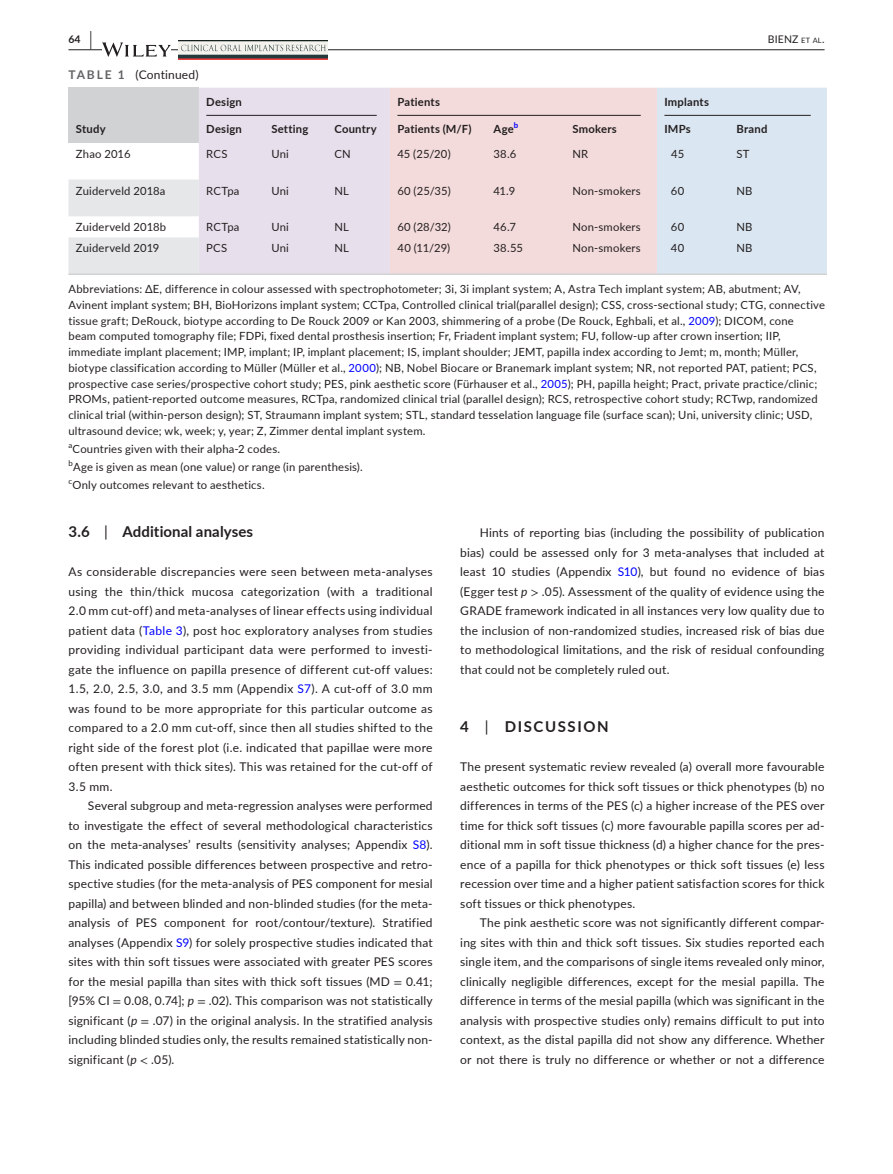
<style>
.page{position:relative;width:893px;height:1174px;background:#fff}
.page>*{position:absolute;margin:0;border:0;box-sizing:border-box;transform-origin:0 0}
.t1{font:700 15px "Lato";letter-spacing:.01em;color:#231f20}
.t2{font:700 15px "Lato";letter-spacing:.11em;color:#231f20}
.t3{font:12px/19.5px "Lato";letter-spacing:.015em;color:#231f20;text-align:justify}
.t4{font:11.25px/15.8px "Lato";letter-spacing:.015em;color:#231f20}
.t5{font:700 11.25px "Lato";letter-spacing:.02em;color:#231f20}
.t6{font:10.5px "Lato";letter-spacing:.015em;color:#231f20}
.t7{font:700 10.5px "Lato";color:#231f20}
.t8{font:7.8px "Lato";color:#231f20}
.t9{font:700 7.8px "Lato";color:#00f}
.s1{font-size:19.5px}
.s2{font-size:7.35px}
.s3{font-weight:700;color:#636366}
.s4{color:#00f}
.s5{font-weight:400}
.s6{font-family:"STIX"}
.s7{font-style:italic}
</style>
<div class="page">
<hr style="left:68px;top:49px;width:756px;height:1px;background:#231f20">
<svg style="left:102px;top:42px;width:69px;height:15px"></svg>
<img style="left:178px;top:40px;width:149px;height:19px">
<div style="left:390px;top:88px;width:267px;height:185px;background:#f4dbdb"></div>
<div style="left:657px;top:88px;width:170px;height:185px;background:#dae6f1"></div>
<svg style="left:68px;top:88px;width:322px;height:185px;background:#e7e3ea"></svg>
<hr style="left:68px;top:273px;width:131px;height:2px;background:#d1d2d4">
<hr style="left:199px;top:273px;width:65px;height:2px;background:#d1d2d4">
<hr style="left:264px;top:273px;width:63px;height:2px;background:#d1d2d4">
<hr style="left:327px;top:273px;width:63px;height:2px;background:#d1d2d4">
<hr style="left:390px;top:273px;width:96px;height:2px;background:#d1d2d4">
<hr style="left:486px;top:273px;width:79px;height:2px;background:#d1d2d4">
<hr style="left:565px;top:273px;width:92px;height:2px;background:#d1d2d4">
<hr style="left:657px;top:273px;width:72px;height:2px;background:#d1d2d4">
<hr style="left:729px;top:273px;width:164px;height:2px;background:#d1d2d4">
<hr style="left:206px;top:115px;width:171px;height:1px;background:#231f20">
<hr style="left:397px;top:115px;width:244px;height:1px;background:#231f20">
<hr style="left:664px;top:115px;width:147px;height:1px;background:#231f20">
<div style="left:827px;top:68px;width:66px;height:391px;background:#fff"></div>
<p class="t7" style="left:68px;top:31px;width:25px">64 <span class="s1">|</span></p>
<p class="t6" style="left:768px;top:31px;width:58px">BIENZ <span class="s2">et al</span>.</p>
<p class="t3" style="left:68px;top:64px;width:132px"><span class="s3">TABLE 1</span> (Continued)</p>
<p class="t5" style="left:76px;top:121px;width:31px">Study</p>
<p class="t5" style="left:206px;top:94px;width:37px">Design</p>
<p class="t5" style="left:397px;top:94px;width:44px">Patients</p>
<p class="t5" style="left:664px;top:94px;width:46px">Implants</p>
<p class="t5" style="left:206px;top:121px;width:37px">Design</p>
<p class="t5" style="left:271px;top:121px;width:38px">Setting</p>
<p class="t5" style="left:334px;top:121px;width:44px">Country</p>
<p class="t5" style="left:397px;top:121px;width:76px">Patients (M/F)</p>
<p class="t5" style="left:493px;top:121px;width:22px">Age</p>
<p class="t9" style="left:514px;top:120px;width:6px">b</p>
<p class="t5" style="left:572px;top:121px;width:46px">Smokers</p>
<p class="t5" style="left:664px;top:121px;width:28px">IMPs</p>
<p class="t5" style="left:736px;top:121px;width:32px">Brand</p>
<p class="t4" style="left:76px;top:145px;width:56px">Zhao 2016</p>
<p class="t4" style="left:206px;top:145px;width:23px">RCS</p>
<p class="t4" style="left:271px;top:145px;width:19px">Uni</p>
<p class="t4" style="left:334px;top:145px;width:18px">CN</p>
<p class="t4" style="left:397px;top:145px;width:55px">45 (25/20)</p>
<p class="t4" style="left:493px;top:145px;width:25px">38.6</p>
<p class="t4" style="left:572px;top:145px;width:17px">NR</p>
<p class="t4" style="left:671px;top:145px;width:14px">45</p>
<p class="t4" style="left:736px;top:145px;width:15px">ST</p>
<p class="t4" style="left:76px;top:182px;width:91px">Zuiderveld 2018a</p>
<p class="t4" style="left:206px;top:182px;width:35px">RCTpa</p>
<p class="t4" style="left:271px;top:182px;width:19px">Uni</p>
<p class="t4" style="left:334px;top:182px;width:16px">NL</p>
<p class="t4" style="left:397px;top:182px;width:55px">60 (25/35)</p>
<p class="t4" style="left:493px;top:182px;width:23px">41.9</p>
<p class="t4" style="left:572px;top:182px;width:70px">Non-smokers</p>
<p class="t4" style="left:671px;top:182px;width:15px">60</p>
<p class="t4" style="left:736px;top:182px;width:18px">NB</p>
<p class="t4" style="left:76px;top:219px;width:92px">Zuiderveld 2018b</p>
<p class="t4" style="left:206px;top:219px;width:35px">RCTpa</p>
<p class="t4" style="left:271px;top:219px;width:19px">Uni</p>
<p class="t4" style="left:334px;top:219px;width:16px">NL</p>
<p class="t4" style="left:397px;top:219px;width:55px">60 (28/32)</p>
<p class="t4" style="left:493px;top:219px;width:24px">46.7</p>
<p class="t4" style="left:572px;top:219px;width:70px">Non-smokers</p>
<p class="t4" style="left:671px;top:219px;width:15px">60</p>
<p class="t4" style="left:736px;top:219px;width:18px">NB</p>
<p class="t4" style="left:76px;top:240px;width:85px">Zuiderveld 2019</p>
<p class="t4" style="left:206px;top:240px;width:23px">PCS</p>
<p class="t4" style="left:271px;top:240px;width:19px">Uni</p>
<p class="t4" style="left:334px;top:240px;width:16px">NL</p>
<p class="t4" style="left:397px;top:240px;width:54px">40 (11/29)</p>
<p class="t4" style="left:493px;top:240px;width:31px">38.55</p>
<p class="t4" style="left:572px;top:240px;width:70px">Non-smokers</p>
<p class="t4" style="left:671px;top:240px;width:15px">40</p>
<p class="t4" style="left:736px;top:240px;width:18px">NB</p>
<p class="t4" style="left:68px;top:280px;width:758px">Abbreviations: ∆E, difference in colour assessed with spectrophotometer; 3i, 3i implant system; A, Astra Tech implant system; AB, abutment; AV, Avinent implant system; BH, BioHorizons implant system; CCTpa, Controlled clinical trial(parallel design); CSS, cross-sectional study; CTG, connective tissue graft; DeRouck, biotype according to De Rouck 2009 or Kan 2003, shimmering of a probe (De Rouck, Eghbali, et al., <span class="s4">2009</span>); DICOM, cone<br>beam computed tomography file; FDPi, fixed dental prosthesis insertion; Fr, Friadent implant system; FU, follow-up after crown insertion; IIP, immediate implant placement; IMP, implant; IP, implant placement; IS, implant shoulder; JEMT, papilla index according to Jemt; m, month; Müller, biotype classification according to Müller (Müller et al., <span class="s4">2000</span>); NB, Nobel Biocare or Branemark implant system; NR, not reported PAT, patient; PCS, prospective case series/prospective cohort study; PES, pink aesthetic score (Fürhauser et al., <span class="s4">2005</span>); PH, papilla height; Pract, private practice/clinic; PROMs, patient-reported outcome measures, RCTpa, randomized clinical trial (parallel design); RCS, retrospective cohort study; RCTwp, randomized clinical trial (within-person design); ST, Straumann implant system; STL, standard tesselation language file (surface scan); Uni, university clinic; USD, ultrasound device; wk, week; y, year; Z, Zimmer dental implant system.</p>
<p class="t8" style="left:68px;top:439px;width:5px">a</p>
<p class="t4" style="left:73px;top:440px;width:209px">Countries given with their alpha-2 codes.</p>
<p class="t8" style="left:68px;top:457px;width:6px">b</p>
<p class="t4" style="left:73px;top:458px;width:291px">Age is given as mean (one value) or range (in parenthesis).</p>
<p class="t8" style="left:68px;top:475px;width:5px">c</p>
<p class="t4" style="left:72px;top:476px;width:194px">Only outcomes relevant to aesthetics.</p>
<p class="t1" style="left:68px;top:521px;width:186px">3.6 <span class="s5">|</span> Additional analyses</p>
<p class="t3" style="left:68px;top:561px;width:366px">As considerable discrepancies were seen between meta-analyses using the thin/thick mucosa categorization (with a traditional 2.0 mm cut-off) and meta-analyses of linear effects using individual patient data (<span class="s4">Table 3</span>), post hoc exploratory analyses from studies providing individual participant data were performed to investi&shy;gate the influence on papilla presence of different cut-off values:<br>1.5, 2.0, 2.5, 3.0, and 3.5 mm (Appendix <span class="s4">S7</span>). A cut-off of 3.0 mm was found to be more appropriate for this particular outcome as compared to a 2.0 mm cut-off, since then all studies shifted to the right side of the forest plot (i.e. indicated that papillae were more often present with thick sites). This was retained for the cut-off of 3.5 mm.</p>
<p class="t3" style="left:68px;top:795px;width:366px;text-indent:20px">Several subgroup and meta-regression analyses were performed to investigate the effect of several methodological characteristics on the meta-analyses’ results (sensitivity analyses; Appendix <span class="s4">S8</span>).<br>This indicated possible differences between prospective and retro&shy;spective studies (for the meta-analysis of PES component for mesial papilla) and between blinded and non-blinded studies (for the meta&shy;analysis of PES component for root/contour/texture). Stratified analyses (Appendix <span class="s4">S9</span>) for solely prospective studies indicated that sites with thin soft tissues were associated with greater PES scores for the mesial papilla than sites with thick soft tissues (MD <span class="s6">=</span> 0.41; [95% CI <span class="s6">=</span> 0.08, 0.74]; <span class="s7">p</span> <span class="s6">=</span> .02). This comparison was not statistically significant (<span class="s7">p</span> <span class="s6">=</span> .07) in the original analysis. In the stratified analysis including blinded studies only, the results remained statistically non&shy;significant (<span class="s7">p</span> <span class="s6">&lt;</span> .05).</p>
<p class="t3" style="left:460px;top:522px;width:366px;text-indent:20px">Hints of reporting bias (including the possibility of publication bias) could be assessed only for 3 meta-analyses that included at least 10 studies (Appendix <span class="s4">S10</span>), but found no evidence of bias (Egger test <span class="s7">p</span> <span class="s6">&gt;</span> .05). Assessment of the quality of evidence using the GRADE framework indicated in all instances very low quality due to the inclusion of non-randomized studies, increased risk of bias due to methodological limitations, and the risk of residual confounding that could not be completely ruled out.</p>
<p class="t2" style="left:460px;top:716px;width:150px">4 <span class="s5">|</span> DISCUSSION</p>
<p class="t3" style="left:460px;top:756px;width:366px">The present systematic review revealed (a) overall more favourable aesthetic outcomes for thick soft tissues or thick phenotypes (b) no differences in terms of the PES (c) a higher increase of the PES over time for thick soft tissues (c) more favourable papilla scores per ad&shy;ditional mm in soft tissue thickness (d) a higher chance for the pres&shy;ence of a papilla for thick phenotypes or thick soft tissues (e) less recession over time and a higher patient satisfaction scores for thick soft tissues or thick phenotypes.</p>
<p class="t3" style="left:460px;top:912px;width:366px;text-indent:20px">The pink aesthetic score was not significantly different compar&shy;ing sites with thin and thick soft tissues. Six studies reported each single item, and the comparisons of single items revealed only minor, clinically negligible differences, except for the mesial papilla. The difference in terms of the mesial papilla (which was significant in the analysis with prospective studies only) remains difficult to put into context, as the distal papilla did not show any difference. Whether or not there is truly no difference or whether or not a difference</p>
</div>
